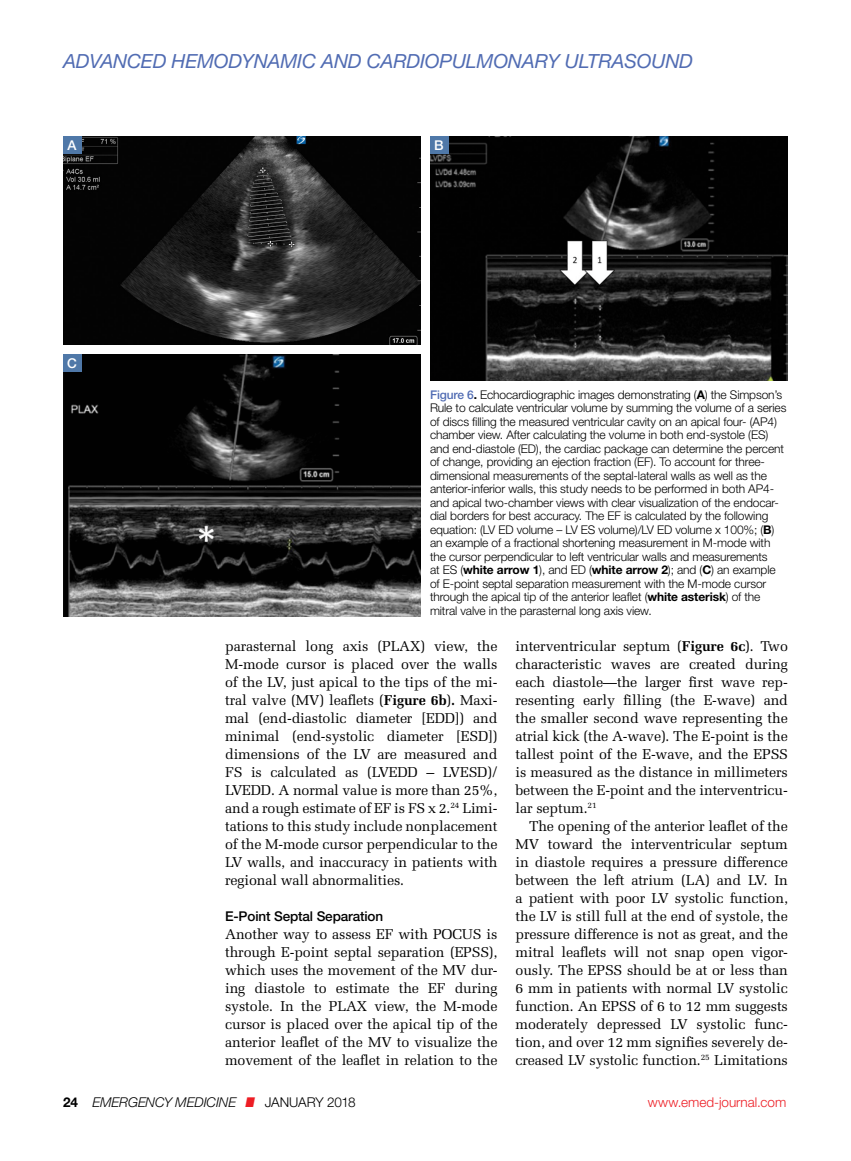
<style>
.page{position:relative;width:851px;height:1161px;background:#fff}
.page>*{position:absolute;margin:0;border:0;box-sizing:border-box;transform-origin:0 0}
.t1{font:italic 19.5px "Helvetica Neue LT Std";letter-spacing:-.01em;color:#516cb3}
.t2{font:14.25px/18px "Melior LT Std";letter-spacing:-.01em;color:#000;text-align:justify}
.t3{font:italic 300 13.5px "Helvetica Neue LT Std";letter-spacing:-.005em;color:#000}
.t4{font:500 13.5px "Helvetica Neue LT Std";letter-spacing:-.01em;color:#000}
.t5{font:300 13.5px "Helvetica Neue LT Std";color:#ed1d24}
.t6{font:500 13.5px "Helvetica Neue LT Std";color:#fff}
.t7{font:300 12px/13.5px "Helvetica Neue LT Std";letter-spacing:-.01em;color:#000}
.s1{font-weight:500;color:#516cb3}
.s2{font-weight:700}
.s3{font-weight:700;font-style:normal}
.s4{font-weight:900;color:#ed1d24}
.s5{font-style:normal}
</style>
<div class="page">
<img style="left:63px;top:136px;width:358px;height:209px">
<img style="left:430px;top:136px;width:358px;height:245px">
<div style="left:63px;top:136px;width:18px;height:18px;background:#4f78a8"></div>
<div style="left:430px;top:136px;width:18px;height:18px;background:#4f78a8"></div>
<img style="left:63px;top:354px;width:358px;height:262px">
<div style="left:63px;top:354px;width:18px;height:18px;background:#4f78a8"></div>
<h1 class="t1" style="left:63px;top:49px;width:631px">ADVANCED HEMODYNAMIC AND CARDIOPULMONARY ULTRASOUND</h1>
<p class="t6" style="left:67px;top:137px;width:11px">A</p>
<p class="t6" style="left:434px;top:137px;width:11px">B</p>
<p class="t6" style="left:67px;top:355px;width:11px">C</p>
<p class="t7" style="left:430px;top:387px;width:358px"><span class="s1">Figure 6</span><span class="s2">.</span> Echocardiographic images demonstrating (<span class="s2">A</span>) the Simpson’s Rule to calculate ventricular volume by summing the volume of a series of discs filling the measured ventricular cavity on an apical four- (AP4) chamber view. After calculating the volume in both end-systole (ES) and end-diastole (ED), the cardiac package can determine the percent of change, providing an ejection fraction (EF). To account for three&shy;dimensional measurements of the septal-lateral walls as well as the anterior-inferior walls, this study needs to be performed in both AP4- and apical two-chamber views with clear visualization of the endocar&shy;dial borders for best accuracy. The EF is calculated by the following equation: (LV ED volume – LV ES volume)/LV ED volume x 100%; (<span class="s2">B</span>) an example of a fractional shortening measurement in M-mode with the cursor perpendicular to left ventricular walls and measurements<br>at ES (<span class="s2">white arrow 1</span>), and ED (<span class="s2">white arrow 2</span>); and (<span class="s2">C</span>) an example of E-point septal separation measurement with the M-mode cursor through the apical tip of the anterior leaflet (<span class="s2">white asterisk</span>) of the mitral valve in the parasternal long axis view.</p>
<p class="t2" style="left:225px;top:637px;width:274px">parasternal long axis (PLAX) view, the M-mode cursor is placed over the walls of the LV, just apical to the tips of the mi&shy;tral valve (MV) leaflets (<span class="s2">Figure 6b</span>)<span class="s2">.</span> Maxi&shy;mal (end-diastolic diameter [EDD]) and minimal (end-systolic diameter [ESD]) dimensions of the LV are measured and FS is calculated as (LVEDD – LVESD)/ LVEDD. A normal value is more than 25%, and a rough estimate of EF is FS x 2.<sup>24</sup> Limi&shy;tations to this study include nonplacement of the M-mode cursor perpendicular to the LV walls, and inaccuracy in patients with regional wall abnormalities.</p>
<p class="t4" style="left:225px;top:908px;width:160px">E-Point Septal Separation</p>
<p class="t2" style="left:225px;top:925px;width:274px">Another way to assess EF with POCUS is through E-point septal separation (EPSS), which uses the movement of the MV dur&shy;ing diastole to estimate the EF during systole. In the PLAX view, the M-mode cursor is placed over the apical tip of the anterior leaflet of the MV to visualize the movement of the leaflet in relation to the</p>
<p class="t2" style="left:515px;top:637px;width:274px">interventricular septum (<span class="s2">Figure 6c</span>). Two characteristic waves are created during each diastole—the larger first wave rep&shy;resenting early filling (the E-wave) and the smaller second wave representing the atrial kick (the A-wave). The E-point is the tallest point of the E-wave, and the EPSS is measured as the distance in millimeters between the E-point and the interventricu&shy;lar septum.<sup>21</sup></p>
<p class="t2" style="left:515px;top:817px;width:274px;text-indent:13px">The opening of the anterior leaflet of the MV toward the interventricular septum in diastole requires a pressure difference between the left atrium (LA) and LV. In a patient with poor LV systolic function, the LV is still full at the end of systole, the pressure difference is not as great, and the mitral leaflets will not snap open vigor&shy;ously. The EPSS should be at or less than 6 mm in patients with normal LV systolic function. An EPSS of 6 to 12 mm suggests moderately depressed LV systolic func&shy;tion, and over 12 mm signifies severely de&shy;creased LV systolic function.<sup>25</sup> Limitations</p>
<p class="t3" style="left:63px;top:1094px;width:294px"><span class="s3">24</span> EMERGENCY MEDICINE <span class="s4">I</span> <span class="s5">JANUARY 2018</span></p>
<p class="t5" style="left:647px;top:1094px;width:140px">www.emed-journal.com</p>
</div>
